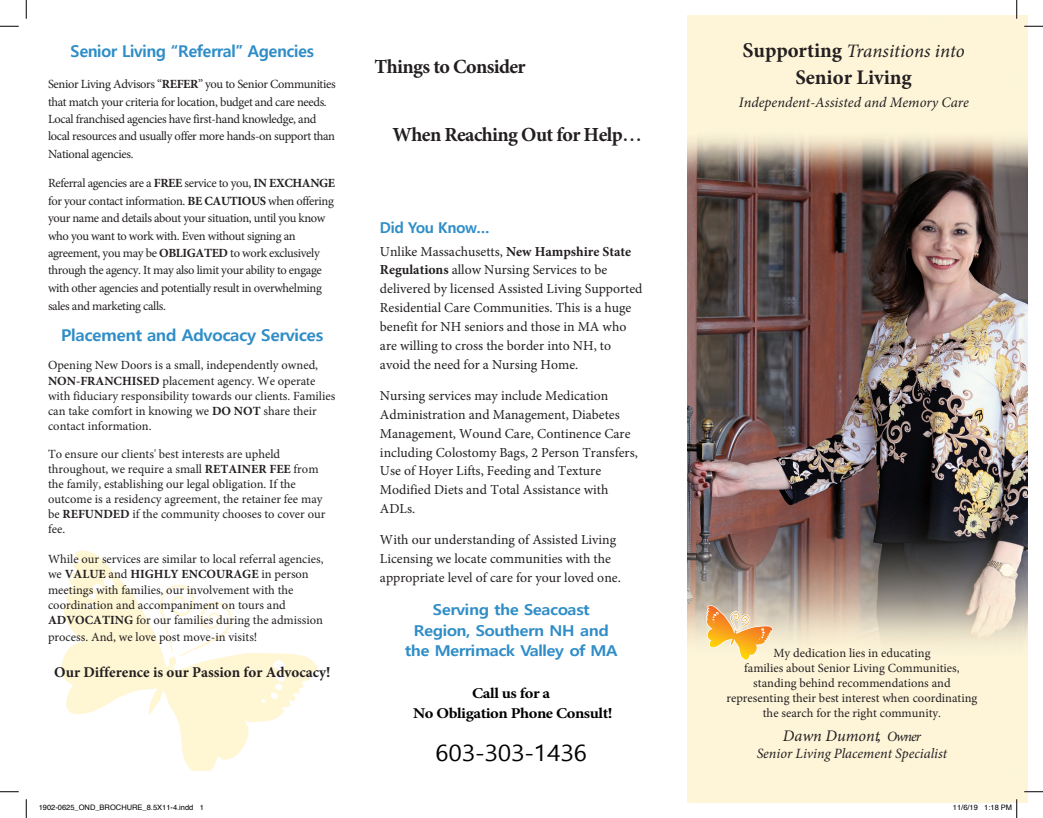
<style>
.page{position:relative;width:1043px;height:818px;background:#fff}
.page>*{position:absolute;margin:0;border:0;box-sizing:border-box;transform-origin:0 0}
.t1{font:22.5px "Malgun Gothic";letter-spacing:-.02em;color:#000;scale:1.1 1}
.t2{font:700 20.75px "Minion Pro";color:#231f20}
.t3{font:700 20px "Minion Pro";letter-spacing:-.03em;color:#231f20}
.t4{font:italic 18.88px "Minion Pro";color:#231f20}
.Body_Text_3{font:700 16.25px "Malgun Gothic";letter-spacing:-.025em;color:#2f8dc7}
.Body_Text_3-2{font:700 16.25px "Malgun Gothic";letter-spacing:-.025em;color:#2f8dc7;scale:1.05 1}
.t5{font:italic 16.25px "Minion Pro";color:#231f20}
.t6{font:700 15px/20.5px "Malgun Gothic";letter-spacing:-.025em;color:#2f8dc7;text-align:center;scale:1.1 1}
.Body_Text_3-3{font:700 15px "Minion Pro";color:#231f20}
.t7{font:700 15px/19.9px "Minion Pro";letter-spacing:-.025em;color:#000;text-align:center;scale:1.1 1}
.t8{font:700 15px "Malgun Gothic";letter-spacing:-.025em;color:#2f8dc7}
.t9{font:italic 14.5px "Minion Pro";color:#231f20}
.t10{font:italic 14.12px "Minion Pro";color:#231f20}
.t11{font:13.75px/18.9px "Minion Pro";color:#231f20}
.Body_Text_3-4{font:12.5px/15.1px "Minion Pro";color:#231f20}
.Body_Text_3-5{font:12.5px/17.4px "Minion Pro";letter-spacing:-.03em;color:#231f20}
.t12{font:7.5px "Helvetica";color:#000}
.s1{font-weight:700}
.s2{font-family:"Giovanni Std"}
.s3{font-family:"Giovanni Std";font-weight:700;font-style:normal;font-size:20.75px}
.s4{font-weight:700;font-style:normal;font-size:20.75px}
.s5{font-size:14.12px}
</style>
<div class="page">
<img style="left:687px;top:15px;width:340px;height:787px">
<svg style="left:61px;top:550px;width:256px;height:221px"></svg>
<svg style="left:159px;top:584px;width:73px;height:72px"></svg>
<svg style="left:705px;top:604px;width:69px;height:56px;background:#eec789"></svg>
<svg style="left:0;top:25px;width:19px;height:2px"></svg>
<svg style="left:1024px;top:25px;width:18px;height:2px"></svg>
<svg style="left:0;top:791px;width:19px;height:1px"></svg>
<svg style="left:1024px;top:790px;width:18px;height:2px"></svg>
<svg style="left:25px;top:0;width:2px;height:19px"></svg>
<svg style="left:25px;top:799px;width:2px;height:19px"></svg>
<svg style="left:1015px;top:0;width:2px;height:19px"></svg>
<svg style="left:984px;top:799px;width:33px;height:19px"></svg>
<p class="Body_Text_3" style="left:71px;top:42px;width:245px">Senior Living “Referral” Agencies</p>
<p class="Body_Text_3-5" style="left:48px;top:75px;width:289px">Senior Living Advisors “<span class="s1">REFER</span>” you to Senior Communities that match your criteria for location, budget and care needs.<br>Local franchised agencies have first-hand knowledge, and local resources and usually offer more hands-on support than National agencies.</p>
<p class="Body_Text_3-5" style="left:48px;top:174px;width:289px">Referral agencies are a <span class="s1">FREE</span> service to you, <span class="s1">IN EXCHANGE </span>for your contact information. <span class="s1">BE CAUTIOUS</span> when offering your name and details about your situation, until you know who you want to work with. Even without signing an agreement, you may be <span class="s1">OBLIGATED</span> to work exclusively through the agency. It may also limit your ability to engage with other agencies and potentially result in overwhelming sales and marketing calls.</p>
<p class="Body_Text_3-2" style="left:61px;top:325px;width:251px">Placement and Advocacy Services</p>
<p class="Body_Text_3-4" style="left:48px;top:357px;width:289px">Opening New Doors is a small, independently owned, <span class="s1">NON-FRANCHISED</span> placement agency. We operate with fiduciary responsibility towards our clients. Families can take comfort in knowing we <span class="s1">DO NOT</span> share their contact information.</p>
<p class="Body_Text_3-4" style="left:48px;top:445px;width:279px">To ensure our clients' best interests are upheld throughout, we require a small <span class="s1">RETAINER FEE</span> from the family, establishing our legal obligation. If the outcome is a residency agreement, the retainer fee may be <span class="s1">REFUNDED</span> if the community chooses to cover our fee.</p>
<p class="Body_Text_3-4" style="left:48px;top:551px;width:277px">While our services are similar to local referral agencies, we <span class="s1">VALUE</span> and <span class="s1">HIGHLY ENCOURAGE</span> in person meetings with families, our involvement with the coordination and accompaniment on tours and <span class="s1">ADVOCATING</span> for our families during the admission</p>
<p class="Body_Text_3-4" style="left:48px;top:629px;width:211px">process. And, we love post move-in visits!</p>
<p class="Body_Text_3-3" style="left:54px;top:663px;width:277px">Our Difference is our Passion for Advocacy!</p>
<p class="t3" style="left:374px;top:55px;width:152px">Things to Consider</p>
<p class="t3" style="left:392px;top:122px;width:251px">When Reaching Out for Help<span class="s2">…</span></p>
<p class="t8" style="left:380px;top:219px;width:111px">Did You Know…</p>
<p class="t11" style="left:380px;top:241px;width:264px">Unlike Massachusetts, <span class="s1">New Hampshire State Regulations</span> allow Nursing Services to be delivered by licensed Assisted Living Supported Residential Care Communities. This is a huge benefit for NH seniors and those in MA who are willing to cross the border into NH, to avoid the need for a Nursing Home.</p>
<p class="t11" style="left:380px;top:385px;width:259px">Nursing services may include Medication Administration and Management, Diabetes Management, Wound Care, Continence Care including Colostomy Bags, 2 Person Transfers, Use of Hoyer Lifts, Feeding and Texture Modified Diets and Total Assistance with ADLs.</p>
<p class="t11" style="left:380px;top:530px;width:242px">With our understanding of Assisted Living<br>Licensing we locate communities with the appropriate level of care for your loved one.</p>
<p class="t6" style="left:405px;top:599px;width:195px">Serving the Seacoast<br>Region, Southern NH and the Merrimack Valley of MA</p>
<p class="t7" style="left:413px;top:682px;width:183px">Call us for a<br>No Obligation Phone Consult!</p>
<p class="t1" style="left:435px;top:740px;width:140px">603-303-1436</p>
<p class="t4" style="left:742px;top:40px;width:224px"><span class="s3">S</span><span class="s4">upporting</span> Transitions into</p>
<p class="t2" style="left:795px;top:64px;width:118px">Senior Living</p>
<p class="t9" style="left:738px;top:94px;width:232px">Independent-Assisted and Memory Care</p>
<p class="Body_Text_3-4" style="left:726px;top:645px;width:252px;text-align:center">My dedication lies in educating<br>families about Senior Living Communities, standing behind recommendations and representing their best interest when coordinating the search for the right community.</p>
<p class="t5" style="left:783px;top:725px;width:139px">Dawn Dumont, <span class="s5">Owner</span></p>
<p class="t10" style="left:756px;top:744px;width:192px">Senior Living Placement Specialist</p>
<p class="t12" style="left:39px;top:802px;width:167px">1902-0625_OND_BROCHURE_8.5X11-4.indd 1</p>
<p class="t12" style="left:952px;top:802px;width:61px">11/6/19 1:18 PM</p>
</div>
